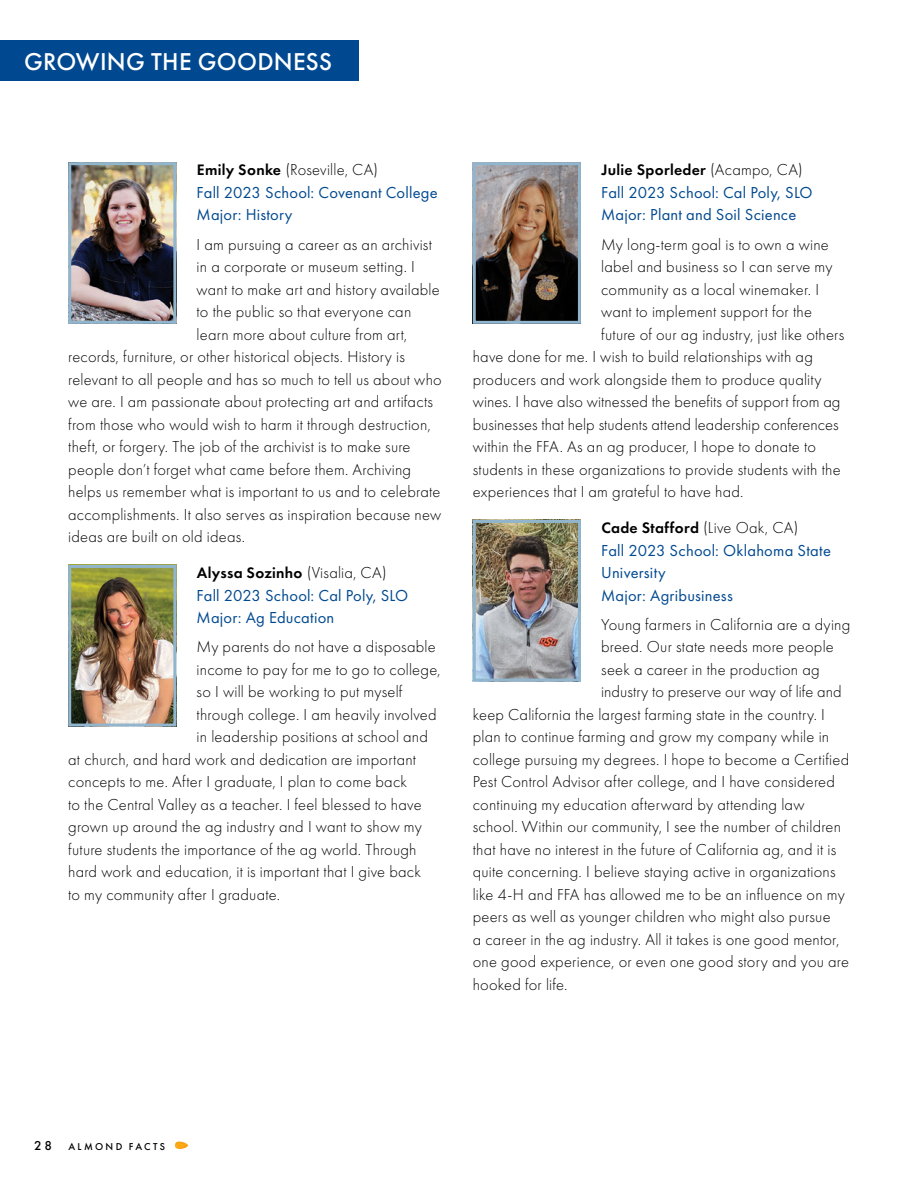
<style>
.page{position:relative;width:918px;height:1188px;background:#fff}
.page>*{position:absolute;margin:0;border:0;box-sizing:border-box;transform-origin:0 0}
.t1{font:500 25.2px "Futura PT";letter-spacing:.01em;color:#fff}
.t2{font:300 16.5px "Futura PT";letter-spacing:.01em;color:#000}
.t3{font:16.5px/22.5px "Futura PT";letter-spacing:.015em;color:#004990}
.t4{font:600 15.75px "Futura PT";letter-spacing:.02em;color:#000}
.t5{font:500 10.35px "Futura PT";letter-spacing:.225em;color:#000}
.s1{font-weight:600;font-size:15.75px}
.s2{font-weight:300;font-size:16.5px}
.s3{font-size:13.35px}
</style>
<div class="page">
<img style="left:72px;top:166px;width:100px;height:154px">
<div style="left:68px;top:162px;width:108px;height:162px;border:3px solid #91b5cd"></div>
<img style="left:72px;top:569px;width:100px;height:154px">
<div style="left:68px;top:565px;width:108px;height:162px;border:3px solid #91b5cd"></div>
<img style="left:477px;top:166px;width:100px;height:154px">
<div style="left:473px;top:162px;width:108px;height:162px;border:3px solid #91b5cd"></div>
<img style="left:477px;top:524px;width:100px;height:154px">
<div style="left:473px;top:520px;width:108px;height:162px;border:3px solid #91b5cd"></div>
<div style="left:0;top:40px;width:358px;height:41px;background:#004990"></div>
<svg style="left:175px;top:1142px;width:13px;height:7px"></svg>
<h1 class="t1" style="left:24px;top:47px;width:310px">GROWING THE GOODNESS</h1>
<p class="t2" style="left:197px;top:160px;width:183px"><span class="s1">Emily Sonke</span> (Roseville, CA)</p>
<p class="t3" style="left:197px;top:181px;width:243px">Fall 2023 School: Covenant College</p>
<p class="t3" style="left:197px;top:203px;width:97px">Major: History</p>
<p class="t2" style="left:197px;top:235px;width:237px">I am pursuing a career as an archivist</p>
<p class="t2" style="left:197px;top:257px;width:220px">in a corporate or museum setting. I</p>
<p class="t2" style="left:197px;top:280px;width:245px">want to make art and history available</p>
<p class="t2" style="left:197px;top:302px;width:216px">to the public so that everyone can</p>
<p class="t2" style="left:197px;top:325px;width:212px">learn more about culture from art,</p>
<p class="t2" style="left:68px;top:347px;width:338px">records, furniture, or other historical objects. History is</p>
<p class="t2" style="left:68px;top:370px;width:375px">relevant to all people and has so much to tell us about who</p>
<p class="t2" style="left:68px;top:392px;width:366px">we are. I am passionate about protecting art and artifacts</p>
<p class="t2" style="left:68px;top:415px;width:364px">from those who would wish to harm it through destruction,</p>
<p class="t2" style="left:68px;top:437px;width:344px">theft, or forgery. The job of the archivist is to make sure</p>
<p class="t2" style="left:68px;top:460px;width:344px">people don’t forget what came before them. Archiving</p>
<p class="t2" style="left:68px;top:482px;width:374px">helps us remember what is important to us and to celebrate</p>
<p class="t2" style="left:68px;top:505px;width:375px">accomplishments. It also serves as inspiration because new</p>
<p class="t2" style="left:68px;top:527px;width:178px">ideas are built on old ideas.</p>
<p class="t4" style="left:197px;top:563px;width:191px">Alyssa Sozinho <span class="s2">(Visalia, CA)</span></p>
<p class="t3" style="left:197px;top:584px;width:213px">Fall 2023 School: Cal Poly, SLO</p>
<p class="t3" style="left:197px;top:606px;width:139px">Major: Ag Education</p>
<p class="t2" style="left:197px;top:637px;width:241px">My parents do not have a disposable</p>
<p class="t2" style="left:197px;top:660px;width:245px">income to pay for me to go to college,</p>
<p class="t2" style="left:197px;top:682px;width:207px">so I will be working to put myself</p>
<p class="t2" style="left:197px;top:705px;width:241px">through college. I am heavily involved</p>
<p class="t2" style="left:197px;top:728px;width:233px">in leadership positions at school and</p>
<p class="t2" style="left:68px;top:750px;width:349px">at church, and hard work and dedication are important</p>
<p class="t2" style="left:68px;top:773px;width:340px">concepts to me. After I graduate, I plan to come back</p>
<p class="t2" style="left:68px;top:795px;width:355px">to the Central Valley as a teacher. I feel blessed to have</p>
<p class="t2" style="left:68px;top:818px;width:355px">grown up around the ag industry and I want to show my</p>
<p class="t2" style="left:68px;top:840px;width:350px">future students the importance of the ag world. Through</p>
<p class="t2" style="left:68px;top:863px;width:354px">hard work and education, it is important that I give back</p>
<p class="t2" style="left:68px;top:885px;width:214px">to my community after I graduate.</p>
<p class="t4" style="left:601px;top:160px;width:203px">Julie Sporleder <span class="s2">(Acampo, CA)</span></p>
<p class="t3" style="left:601px;top:181px;width:213px">Fall 2023 School: Cal Poly, SLO</p>
<p class="t3" style="left:601px;top:203px;width:197px">Major: Plant and Soil Science</p>
<p class="t2" style="left:601px;top:235px;width:229px">My long-term goal is to own a wine</p>
<p class="t2" style="left:601px;top:257px;width:233px">label and business so I can serve my</p>
<p class="t2" style="left:601px;top:280px;width:219px">community as a local winemaker. I</p>
<p class="t2" style="left:601px;top:302px;width:212px">want to implement support for the</p>
<p class="t2" style="left:601px;top:325px;width:245px">future of our ag industry, just like others</p>
<p class="t2" style="left:473px;top:347px;width:342px">have done for me. I wish to build relationships with ag</p>
<p class="t2" style="left:473px;top:370px;width:350px">producers and work alongside them to produce quality</p>
<p class="t2" style="left:473px;top:392px;width:369px">wines. I have also witnessed the benefits of support from ag</p>
<p class="t2" style="left:473px;top:415px;width:368px">businesses that help students attend leadership conferences</p>
<p class="t2" style="left:473px;top:437px;width:345px">within the FFA. As an ag producer, I hope to donate to</p>
<p class="t2" style="left:473px;top:460px;width:369px">students in these organizations to provide students with the</p>
<p class="t2" style="left:473px;top:482px;width:272px">experiences that I am grateful to have had.</p>
<p class="t4" style="left:601px;top:518px;width:199px">Cade Stafford <span class="s2">(Live Oak, CA)</span></p>
<p class="t3" style="left:601px;top:539px;width:231px">Fall 2023 School: Oklahoma State<br>University</p>
<p class="t3" style="left:601px;top:584px;width:133px">Major: Agribusiness</p>
<p class="t2" style="left:601px;top:615px;width:251px">Young farmers in California are a dying</p>
<p class="t2" style="left:601px;top:637px;width:234px">breed. Our state needs more people</p>
<p class="t2" style="left:601px;top:660px;width:220px">seek a career in the production ag</p>
<p class="t2" style="left:601px;top:683px;width:242px">industry to preserve our way of life and</p>
<p class="t2" style="left:473px;top:705px;width:354px">keep California the largest farming state in the country. I</p>
<p class="t2" style="left:473px;top:728px;width:358px">plan to continue farming and grow my company while in</p>
<p class="t2" style="left:473px;top:750px;width:378px">college pursuing my degrees. I hope to become a Certified</p>
<p class="t2" style="left:473px;top:773px;width:364px">Pest Control Advisor after college, and I have considered</p>
<p class="t2" style="left:473px;top:795px;width:333px">continuing my education afterward by attending law</p>
<p class="t2" style="left:473px;top:818px;width:370px">school. Within our community, I see the number of children</p>
<p class="t2" style="left:473px;top:840px;width:365px">that have no interest in the future of California ag, and it is</p>
<p class="t2" style="left:473px;top:863px;width:364px">quite concerning. I believe staying active in organizations</p>
<p class="t2" style="left:473px;top:885px;width:373px">like 4-H and FFA has allowed me to be an influence on my</p>
<p class="t2" style="left:473px;top:908px;width:359px">peers as well as younger children who might also pursue</p>
<p class="t2" style="left:473px;top:930px;width:368px">a career in the ag industry. All it takes is one good mentor,</p>
<p class="t2" style="left:473px;top:953px;width:378px">one good experience, or even one good story and you are</p>
<p class="t2" style="left:473px;top:975px;width:96px">hooked for life.</p>
<p class="t5" style="left:34px;top:1140px;width:133px"><span class="s3">28</span> ALMOND FACTS</p>
</div>
